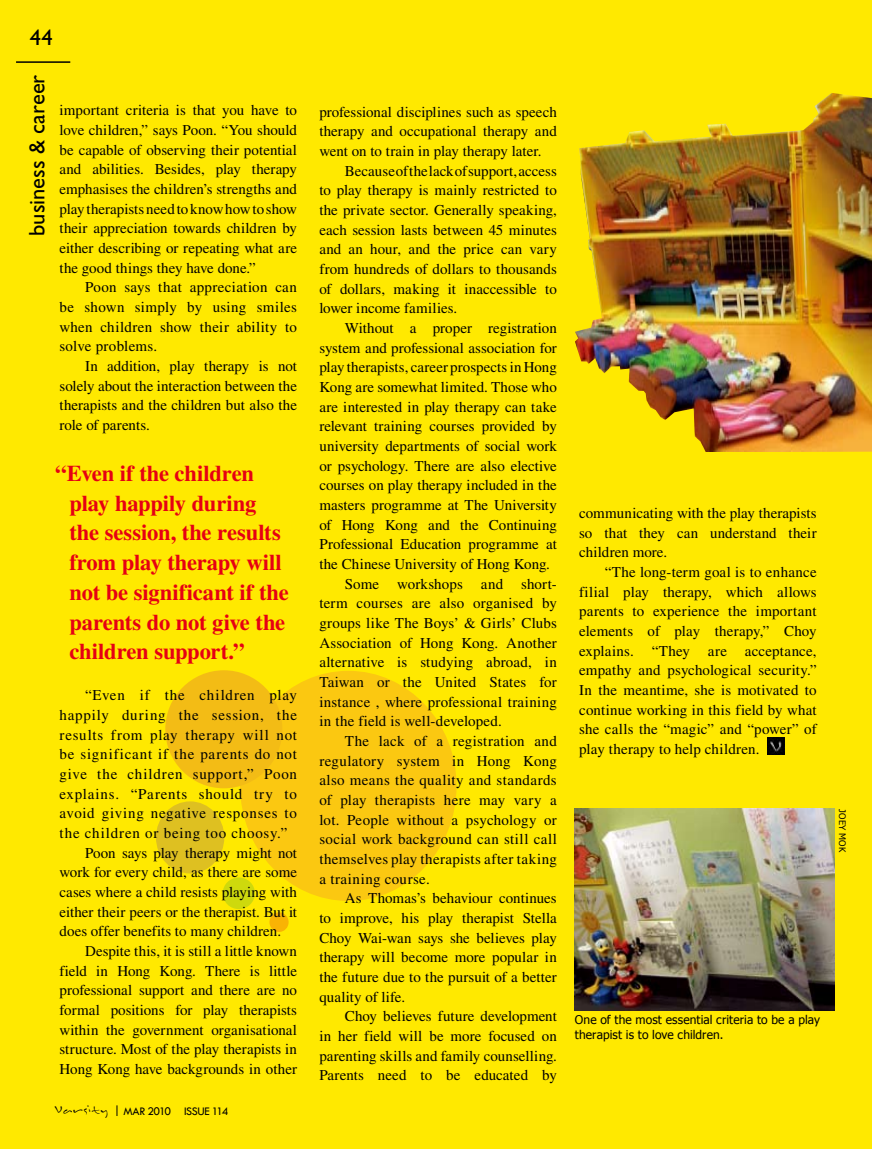
<style>
.page{position:relative;width:872px;height:1149px;background:#fff}
.page>*{position:absolute;margin:0;border:0;box-sizing:border-box;transform-origin:0 0}
.t1{font:700 22.5px/29.7px "Times";letter-spacing:-.01em;color:#e60013}
.t2{font:22.5px "Gill Sans";color:#000}
.t3{font:15px/19.6px "Times";letter-spacing:.005em;color:#000;text-align:justify}
.t4{font:15px "Times";letter-spacing:.05em;color:#000}
.t5{font:15px "Times";letter-spacing:.025em;color:#000}
.t6{font:15px "Times";letter-spacing:.03em;color:#000}
.t7{font:12px/15px "Tahoma";letter-spacing:.01em;color:#000}
.t8{font:12px "Tw Cen";letter-spacing:-.035em;color:#000}
.t9{font:9px "Tahoma";letter-spacing:.02em;color:#000}
.s1{font-family:"Inkburrow";font-size:15px}
</style>
<div class="page">
<div style="left:0;top:0;width:872px;height:1148px;background:#ffe900"></div>
<div style="left:240px;top:670px;width:216px;height:230px;background:#fbc811;border-radius:50%"></div>
<div style="left:165px;top:670px;width:117px;height:118px;background:#f3bc15;border-radius:50%"></div>
<div style="left:156px;top:801px;width:68px;height:72px;background:#dec021;border-radius:50%"></div>
<div style="left:223px;top:877px;width:32px;height:31px;background:#ced90d;border-radius:50%"></div>
<div style="left:269px;top:912px;width:19px;height:19px;background:#f9b304;border-radius:50%"></div>
<hr style="left:16px;top:61px;width:54px;height:2px;background:#000">
<img style="left:767px;top:737px;width:17px;height:17px">
<img style="left:575px;top:93px;width:297px;height:358px">
<img style="left:575px;top:808px;width:259px;height:202px">
<h1 class="t2" style="left:30px;top:24px;width:25px">44</h1>
<h1 class="t2" style="left:24px;top:236px;width:163px;rotate:-90deg">business &amp; career</h1>
<p class="t3" style="left:60px;top:100px;width:239px">important criteria is that you have to love children,” says Poon. “You should be capable of observing their potential and abilities. Besides, play therapy emphasises the children’s strengths and play therapists need to know how to show their appreciation towards children by either describing or repeating what are the good things they have done.”</p>
<p class="t3" style="left:60px;top:277px;width:239px;text-indent:26px">Poon says that appreciation can be shown simply by using smiles when children show their ability to solve problems.</p>
<p class="t3" style="left:60px;top:356px;width:239px;text-indent:26px">In addition, play therapy is not solely about the interaction between the therapists and the children but also the role of parents.</p>
<h1 class="t1" style="left:69px;top:458px;width:221px;text-indent:-14px">“Even if the children play happily during the session, the results from play therapy will not be significant if the parents do not give the children support.”</h1>
<p class="t4" style="left:85px;top:686px;width:213px">“Even if the children play</p>
<p class="t4" style="left:60px;top:706px;width:239px">happily during the session, the</p>
<p class="t4" style="left:60px;top:725px;width:239px">results from play therapy will not</p>
<p class="t4" style="left:60px;top:745px;width:239px">be significant if the parents do not</p>
<p class="t4" style="left:60px;top:765px;width:239px">give the children support,” Poon</p>
<p class="t4" style="left:60px;top:784px;width:239px">explains. “Parents should try to</p>
<p class="t4" style="left:60px;top:804px;width:239px">avoid giving negative responses to</p>
<p class="t4" style="left:60px;top:824px;width:229px">the children or being too choosy.”</p>
<p class="t3" style="left:85px;top:842px;width:213px">Poon says play therapy might not</p>
<p class="t3" style="left:60px;top:862px;width:239px">work for every child, as there are some</p>
<p class="t3" style="left:60px;top:881px;width:239px">cases where a child resists playing with</p>
<p class="t3" style="left:60px;top:901px;width:239px">either their peers or the therapist. But it</p>
<p class="t3" style="left:60px;top:921px;width:223px">does offer benefits to many children.</p>
<p class="t3" style="left:85px;top:940px;width:213px">Despite this, it is still a little known</p>
<p class="t3" style="left:60px;top:960px;width:239px">field in Hong Kong. There is little</p>
<p class="t3" style="left:60px;top:979px;width:239px">professional support and there are no</p>
<p class="t3" style="left:60px;top:999px;width:239px">formal positions for play therapists</p>
<p class="t3" style="left:60px;top:1019px;width:239px">within the government organisational</p>
<p class="t3" style="left:60px;top:1038px;width:239px">structure. Most of the play therapists in</p>
<p class="t3" style="left:60px;top:1058px;width:239px">Hong Kong have backgrounds in other</p>
<p class="t8" style="left:55px;top:1103px;width:175px"><span class="s1">Varsity</span> MAR 2010 ISSUE 114</p>
<p class="t3" style="left:319px;top:102px;width:239px">professional disciplines such as speech therapy and occupational therapy and went on to train in play therapy later.</p>
<p class="t3" style="left:319px;top:161px;width:239px;text-indent:26px">Because of the lack of support, access to play therapy is mainly restricted to the private sector. Generally speaking, each session lasts between 45 minutes and an hour, and the price can vary from hundreds of dollars to thousands of dollars, making it inaccessible to lower income families.</p>
<p class="t3" style="left:345px;top:318px;width:213px">Without a proper registration</p>
<p class="t3" style="left:319px;top:337px;width:239px">system and professional association for</p>
<p class="t3" style="left:319px;top:357px;width:239px">play therapists, career prospects in Hong</p>
<p class="t3" style="left:319px;top:377px;width:239px">Kong are somewhat limited. Those who</p>
<p class="t3" style="left:319px;top:396px;width:239px">are interested in play therapy can take</p>
<p class="t3" style="left:319px;top:416px;width:239px">relevant training courses provided by</p>
<p class="t3" style="left:319px;top:436px;width:239px">university departments of social work</p>
<p class="t3" style="left:319px;top:455px;width:239px">or psychology. There are also elective</p>
<p class="t3" style="left:319px;top:475px;width:239px">courses on play therapy included in the</p>
<p class="t3" style="left:319px;top:495px;width:239px">masters programme at The University</p>
<p class="t3" style="left:319px;top:514px;width:239px">of Hong Kong and the Continuing</p>
<p class="t3" style="left:319px;top:534px;width:239px">Professional Education programme at</p>
<p class="t3" style="left:319px;top:554px;width:232px">the Chinese University of Hong Kong.</p>
<p class="t3" style="left:345px;top:573px;width:213px">Some workshops and short-</p>
<p class="t3" style="left:319px;top:593px;width:239px">term courses are also organised by</p>
<p class="t3" style="left:319px;top:613px;width:239px">groups like The Boys’ &amp; Girls’ Clubs</p>
<p class="t3" style="left:319px;top:632px;width:239px">Association of Hong Kong. Another</p>
<p class="t3" style="left:319px;top:652px;width:239px">alternative is studying abroad, in</p>
<p class="t3" style="left:319px;top:672px;width:239px">Taiwan or the United States for</p>
<p class="t3" style="left:319px;top:691px;width:239px">instance , where professional training</p>
<p class="t3" style="left:319px;top:711px;width:184px">in the field is well-developed.</p>
<p class="t3" style="left:345px;top:730px;width:213px">The lack of a registration and</p>
<p class="t3" style="left:319px;top:750px;width:239px">regulatory system in Hong Kong</p>
<p class="t5" style="left:319px;top:771px;width:239px">also means the quality and standards</p>
<p class="t3" style="left:319px;top:789px;width:239px">of play therapists here may vary a</p>
<p class="t3" style="left:319px;top:809px;width:239px">lot. People without a psychology or</p>
<p class="t3" style="left:319px;top:829px;width:239px">social work background can still call</p>
<p class="t3" style="left:319px;top:848px;width:239px">themselves play therapists after taking</p>
<p class="t6" style="left:319px;top:869px;width:112px">a training course.</p>
<p class="t3" style="left:345px;top:888px;width:213px">As Thomas’s behaviour continues</p>
<p class="t3" style="left:319px;top:907px;width:239px">to improve, his play therapist Stella</p>
<p class="t3" style="left:319px;top:927px;width:239px">Choy Wai-wan says she believes play</p>
<p class="t3" style="left:319px;top:947px;width:239px">therapy will become more popular in</p>
<p class="t3" style="left:319px;top:966px;width:239px">the future due to the pursuit of a better</p>
<p class="t3" style="left:319px;top:986px;width:87px">quality of life.</p>
<p class="t3" style="left:345px;top:1006px;width:213px">Choy believes future development</p>
<p class="t3" style="left:319px;top:1025px;width:239px">in her field will be more focused on</p>
<p class="t3" style="left:319px;top:1045px;width:239px">parenting skills and family counselling.</p>
<p class="t3" style="left:319px;top:1065px;width:239px">Parents need to be educated by</p>
<p class="t3" style="left:579px;top:503px;width:239px">communicating with the play therapists so that they can understand their children more.</p>
<p class="t3" style="left:579px;top:562px;width:239px;text-indent:26px">“The long-term goal is to enhance filial play therapy, which allows parents to experience the important elements of play therapy,” Choy explains. “They are acceptance, empathy and psychological security.” In the meantime, she is motivated to continue working in this field by what she calls the “magic” and “power” of play therapy to help children.</p>
<p class="t7" style="left:575px;top:1011px;width:247px">One of the most essential criteria to be a play therapist is to love children.</p>
<p class="t9" style="left:848px;top:809px;width:44px;rotate:90deg">Joey Mok</p>
</div>
